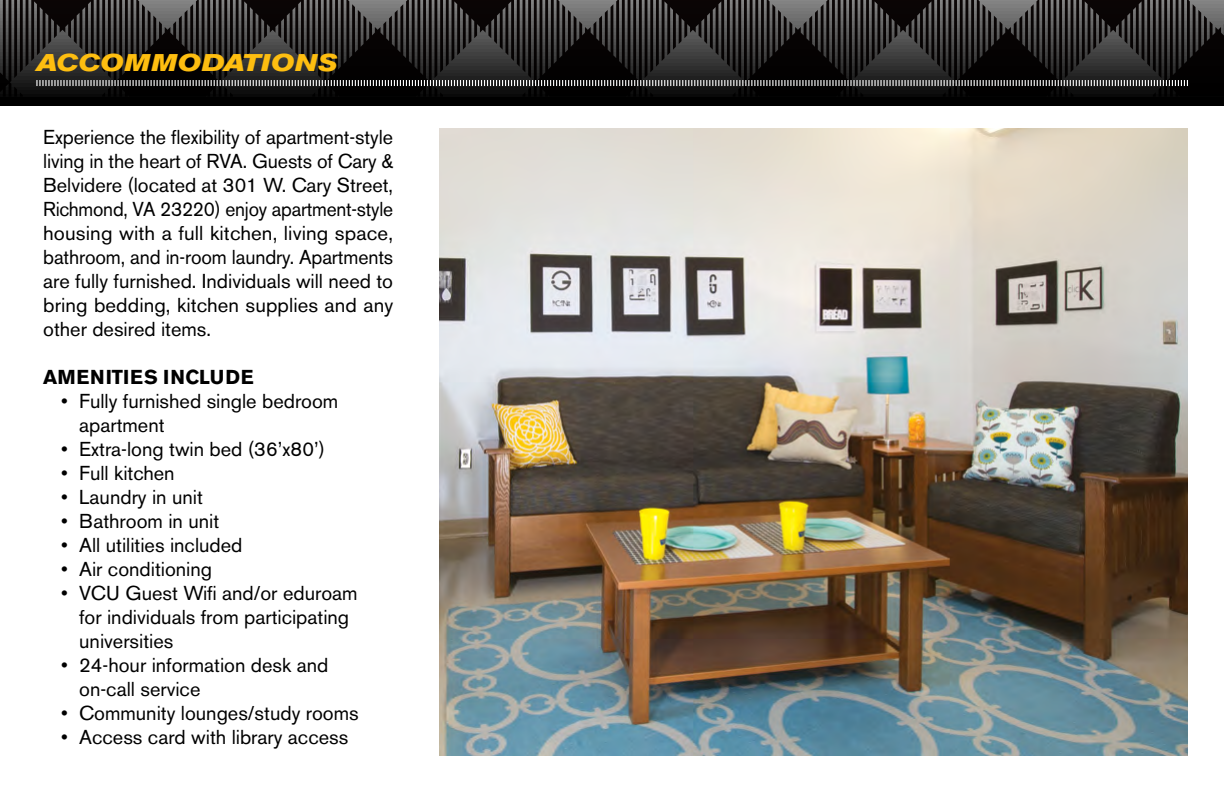
<style>
.page{position:relative;width:1224px;height:792px;background:#fff}
.page>*{position:absolute;margin:0;border:0;box-sizing:border-box;transform-origin:0 0}
.t1{font:italic 700 expanded 24px "Akzidenz Grotesk BE";letter-spacing:.02em;color:#febe10}
.t2{font:20px/24px "Akzidenz Grotesk BE";color:#000}
.t3{font:700 20px "Akzidenz Grotesk BE";letter-spacing:.04em;color:#000}
</style>
<div class="page">
<div style="left:0;top:0;width:1224px;height:105px;background:#000"></div>
<svg style="left:0;top:0;width:1224px;height:94px"></svg>
<svg style="left:14px;top:87px;width:9px;height:7px"></svg>
<img style="left:440px;top:129px;width:748px;height:627px">
<svg style="left:36px;top:79px;width:1153px;height:15px"></svg>
<p class="t1" style="left:36px;top:48px;width:303px">ACCOMMODATIONS</p>
<p class="t2" style="left:43px;top:125px;width:352px;text-align:justify">Experience the flexibility of apartment-style living in the heart of RVA. Guests of Cary &amp; Belvidere (located at 301 W. Cary Street, Richmond, VA 23220) enjoy apartment-style housing with a full kitchen, living space, bathroom, and in-room laundry. Apartments are fully furnished. Individuals will need to bring bedding, kitchen supplies and any other desired items.</p>
<p class="t3" style="left:43px;top:365px;width:212px">AMENITIES INCLUDE</p>
<p class="t2" style="left:79px;top:389px;width:261px;text-indent:-18px">• Fully furnished single bedroom apartment</p>
<p class="t2" style="left:61px;top:437px;width:265px">• Extra-long twin bed (36’x80’)</p>
<p class="t2" style="left:61px;top:461px;width:115px">• Full kitchen</p>
<p class="t2" style="left:61px;top:485px;width:143px">• Laundry in unit</p>
<p class="t2" style="left:61px;top:509px;width:160px">• Bathroom in unit</p>
<p class="t2" style="left:61px;top:533px;width:183px">• All utilities included</p>
<p class="t2" style="left:61px;top:557px;width:152px">• Air conditioning</p>
<p class="t2" style="left:79px;top:581px;width:280px;text-indent:-18px">• VCU Guest Wifi and/or eduroam for individuals from participating universities</p>
<p class="t2" style="left:79px;top:653px;width:251px;text-indent:-18px">• 24-hour information desk and on-call service</p>
<p class="t2" style="left:61px;top:701px;width:299px">• Community lounges/study rooms</p>
<p class="t2" style="left:61px;top:725px;width:289px">• Access card with library access</p>
</div>
